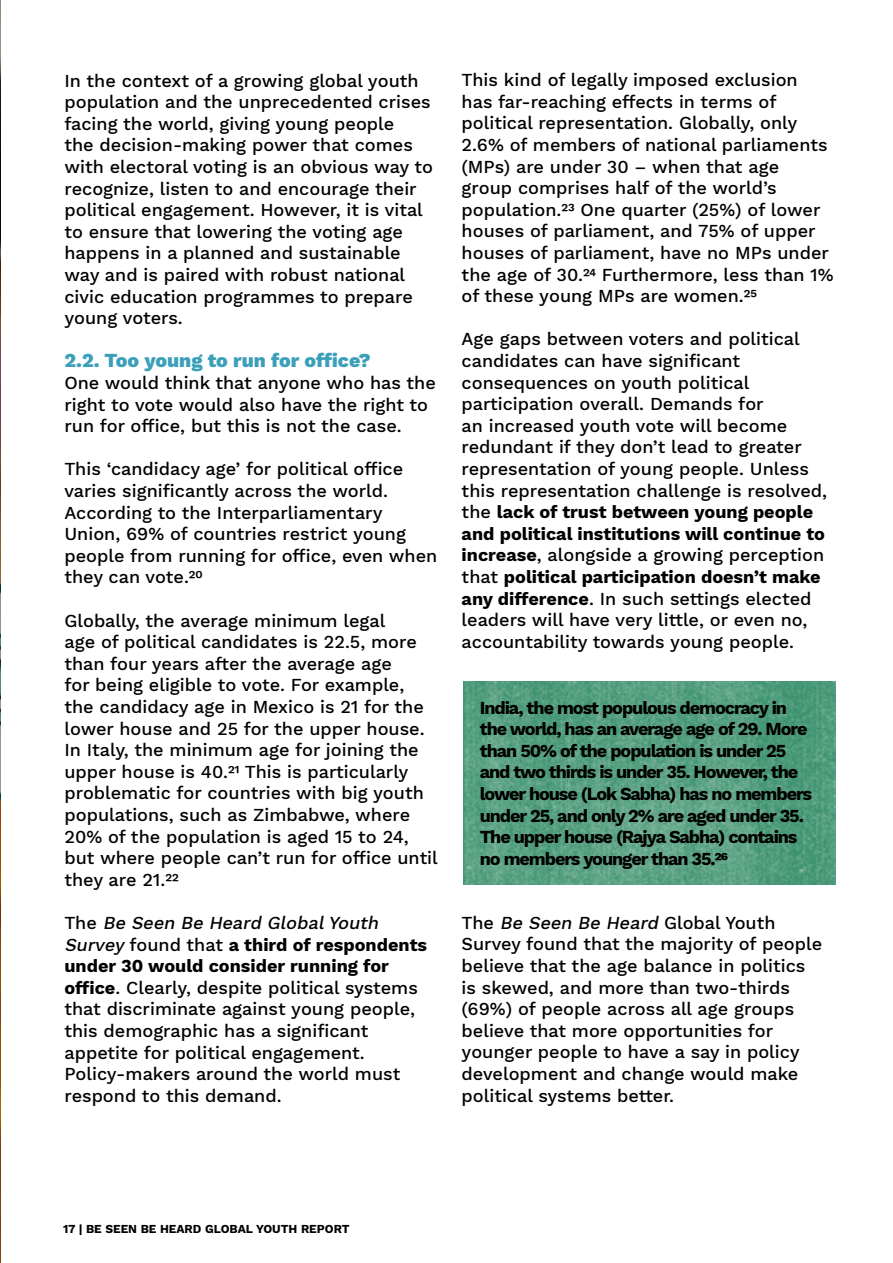
<style>
.page{position:relative;width:893px;height:1263px;background:#fff}
.page>*{position:absolute;margin:0;border:0;box-sizing:border-box;transform-origin:0 0}
.t1{font:800 19.5px "Work Sans";color:#3c9fb9}
.t2{font:500 18px/21.6px "Work Sans";color:#000}
.t3{font:700 18px/21.6px "Work Sans";letter-spacing:-.06em;color:#000}
.t4{font:700 12px "Work Sans";color:#000}
.s1{font-style:italic}
.s2{font-weight:700}
</style>
<div class="page">
<img style="left:0;top:0;width:1px;height:1263px">
<img style="left:464px;top:682px;width:371px;height:202px">
<p class="t2" style="left:64px;top:70px;width:370px">In the context of a growing global youth population and the unprecedented crises facing the world, giving young people<br>the decision-making power that comes with electoral voting is an obvious way to recognize, listen to and encourage their political engagement. However, it is vital to ensure that lowering the voting age happens in a planned and sustainable way and is paired with robust national civic education programmes to prepare young voters.</p>
<h3 class="t1" style="left:64px;top:349px;width:308px">2.2. Too young to run for office?</h3>
<p class="t2" style="left:64px;top:373px;width:373px">One would think that anyone who has the right to vote would also have the right to run for office, but this is not the case.</p>
<p class="t2" style="left:64px;top:459px;width:340px">This ‘candidacy age’ for political office varies significantly across the world.</p>
<p class="t2" style="left:64px;top:502px;width:374px">According to the Interparliamentary Union, 69% of countries restrict young people from running for office, even when they can vote.20</p>
<p class="t2" style="left:64px;top:610px;width:375px">Globally, the average minimum legal<br>age of political candidates is 22.5, more than four years after the average age<br>for being eligible to vote. For example, the candidacy age in Mexico is 21 for the lower house and 25 for the upper house.<br>In Italy, the minimum age for joining the upper house is 40.21 This is particularly problematic for countries with big youth populations, such as Zimbabwe, where 20% of the population is aged 15 to 24, but where people can’t run for office until they are 21.22</p>
<p class="t2" style="left:64px;top:913px;width:364px">T h e <span class="s1">Be Seen Be Heard GlobalYouth Survey</span> found that <span class="s2">a third of respondents under 30 would consider running for office</span>. Clearly, despite political systems that discriminate against young people, this demographic has a significant appetite for political engagement.</p>
<p class="t2" style="left:64px;top:1064px;width:337px">Policy-makers around the world must respond to this demand.</p>
<p class="t2" style="left:462px;top:70px;width:373px">This kind of legally imposed exclusion<br>has far-reaching effects in terms of political representation. Globally, only 2.6% of members of national parliaments (MPs) are under 30 – when that age group comprises half of the world’s population.23 One quarter (25%) of lower houses of parliament, and 75% of upper houses of parliament, have no MPs under the age of 30.24 Furthermore, less than 1% of these young MPs are women.25</p>
<p class="t2" style="left:462px;top:329px;width:367px">Age gaps between voters and political candidates can have significant consequences on youth political participation overall. Demands for<br>an increased youth vote will become redundant if they don’t lead to greater representation of young people. Unless this representation challenge is resolved, the <span class="s2">lack of trust between young people and political institutions will continue to increase</span>, alongside a growing perception that <span class="s2">political participation doesn’t make any difference</span>. In such settings elected leaders will have very little, or even no, accountability towards young people.</p>
<p class="t3" style="left:480px;top:697px;width:334px">India, the most populous democracy in the world, has an average age of 29. More than 50% of the population is under 25 and two thirds is under 35. However, the lower house (Lok Sabha) has no members under 25, and only 2% are aged under 35.<br>The upper house (Rajya Sabha) contains no members younger than 35.26</p>
<p class="t2" style="left:462px;top:912px;width:362px">The <span class="s1">Be Seen Be Heard</span> Global Youth Survey found that the majority of people believe that the age balance in politics is skewed, and more than two-thirds (69%) of people across all age groups believe that more opportunities for younger people to have a say in policy development and change would make political systems better.</p>
<p class="t4" style="left:63px;top:1222px;width:288px">17 | BE SEEN BE HEARD GLOBAL YOUTH REPORT</p>
</div>
